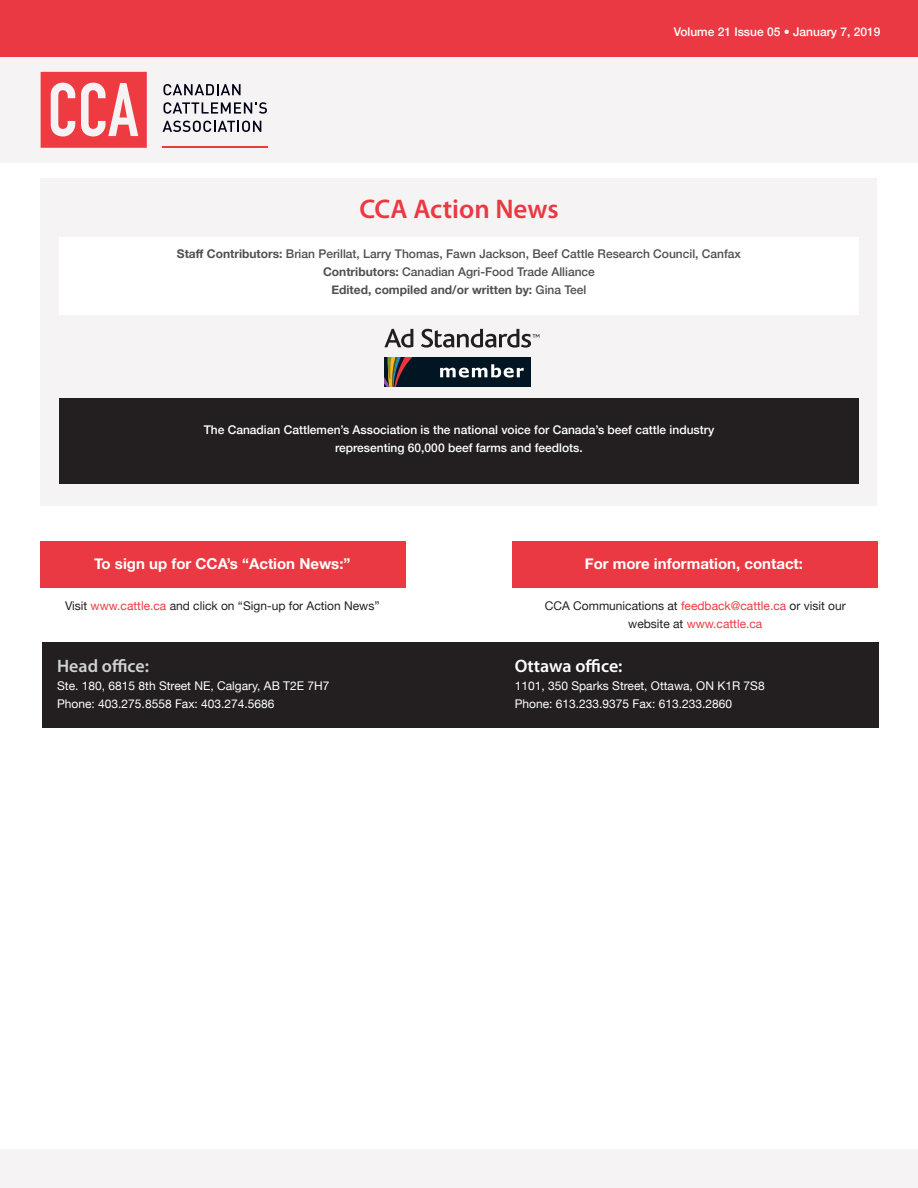
<style>
.page{position:relative;width:918px;height:1188px;background:#fff}
.page>*{position:absolute;margin:0;border:0;box-sizing:border-box;transform-origin:0 0}
.t1{font:600 27px "Myriad Pro";color:#ea3942}
.t2{font:600 18px "Myriad Pro";color:#fff}
.t3{font:600 18px "Myriad Pro";color:#d1d2d4}
.t4{font:700 15px "Helvetica Neue";color:#fff}
.t5{font:500 12px/18px "Helvetica Neue";color:#fff;text-align:center}
.t6{font:12px "Helvetica Neue";color:#fff}
.t7{font:500 12px "Helvetica Neue";color:#505052}
.t8{font:12px "Helvetica Neue";color:#231f20}
.t9{font:700 12px "Helvetica Neue";color:#505052}
.t10{font:12px "Helvetica Neue";color:#ee3a41}
.s1{font-weight:700}
.s2{font-weight:500}
.s3{color:#ee3a41}
.s4{color:#231f20}
</style>
<div class="page">
<div style="left:40px;top:178px;width:838px;height:328px;background:#f6f3f4"></div>
<div style="left:59px;top:237px;width:800px;height:77px;background:#fff"></div>
<div style="left:59px;top:399px;width:800px;height:85px;background:#231f20"></div>
<div style="left:41px;top:541px;width:365px;height:47px;background:#ea3942"></div>
<div style="left:512px;top:541px;width:366px;height:47px;background:#ea3942"></div>
<svg style="left:384px;top:329px;width:29px;height:19px"></svg>
<svg style="left:421px;top:329px;width:118px;height:19px"></svg>
<div style="left:384px;top:357px;width:147px;height:30px;background:#011622"></div>
<svg style="left:440px;top:364px;width:84px;height:14px"></svg>
<svg style="left:384px;top:358px;width:28px;height:29px"></svg>
<div style="left:42px;top:642px;width:837px;height:85px;background:#231f20"></div>
<div style="left:0;top:56px;width:918px;height:106px;background:#f6f3f4"></div>
<div style="left:0;top:1149px;width:918px;height:39px;background:#f6f3f4"></div>
<div style="left:0;top:0;width:918px;height:56px;background:#ea3942"></div>
<svg style="left:163px;top:84px;width:78px;height:11px"></svg>
<svg style="left:163px;top:102px;width:104px;height:12px"></svg>
<svg style="left:163px;top:121px;width:98px;height:11px"></svg>
<svg style="left:41px;top:72px;width:106px;height:76px"></svg>
<hr style="left:162px;top:147px;width:105px;height:1px;background:#ee3a41">
<p class="t5" style="left:674px;top:21px;width:208px">Volume 21 Issue 05 • January 7, 2019</p>
<p class="t1" style="left:359px;top:192px;width:201px">CCA Action News</p>
<p class="t7" style="left:177px;top:244px;width:566px"><span class="s1">Staff Contributors:</span> Brian Perillat, Larry Thomas, Fawn Jackson, Beef Cattle Research Council, Canfax</p>
<p class="t7" style="left:323px;top:262px;width:273px"><span class="s1">Contributors:</span> Canadian Agri-Food Trade Alliance</p>
<p class="t9" style="left:331px;top:280px;width:257px">Edited, compiled and/or written by: <span class="s2">Gina Teel</span></p>
<p class="t5" style="left:204px;top:420px;width:512px">The Canadian Cattlemen’s Association is the national voice for Canada’s beef cattle industry representing 60,000 beef farms and feedlots.</p>
<p class="t4" style="left:94px;top:552px;width:258px">To sign up for CCA’s “Action News:”</p>
<p class="t4" style="left:585px;top:552px;width:220px">For more information, contact:</p>
<p class="t8" style="left:65px;top:597px;width:316px">Visit <span class="s3">www.cattle.ca</span> and click on “Sign-up for Action News”</p>
<p class="t8" style="left:545px;top:597px;width:302px">CCA Communications at <span class="s3">feedback@cattle.ca</span> or visit our</p>
<p class="t10" style="left:628px;top:615px;width:136px"><span class="s4">website at</span> www.cattle.ca</p>
<p class="t3" style="left:57px;top:655px;width:93px">Head office:</p>
<p class="t6" style="left:57px;top:677px;width:274px">Ste. 180, 6815 8th Street NE, Calgary, AB T2E 7H7</p>
<p class="t6" style="left:57px;top:695px;width:219px">Phone: 403.275.8558 Fax: 403.274.5686</p>
<p class="t2" style="left:515px;top:655px;width:109px">Ottawa office:</p>
<p class="t6" style="left:515px;top:677px;width:252px">1101, 350 Sparks Street, Ottawa, ON K1R 7S8</p>
<p class="t6" style="left:515px;top:695px;width:219px">Phone: 613.233.9375 Fax: 613.233.2860</p>
</div>
